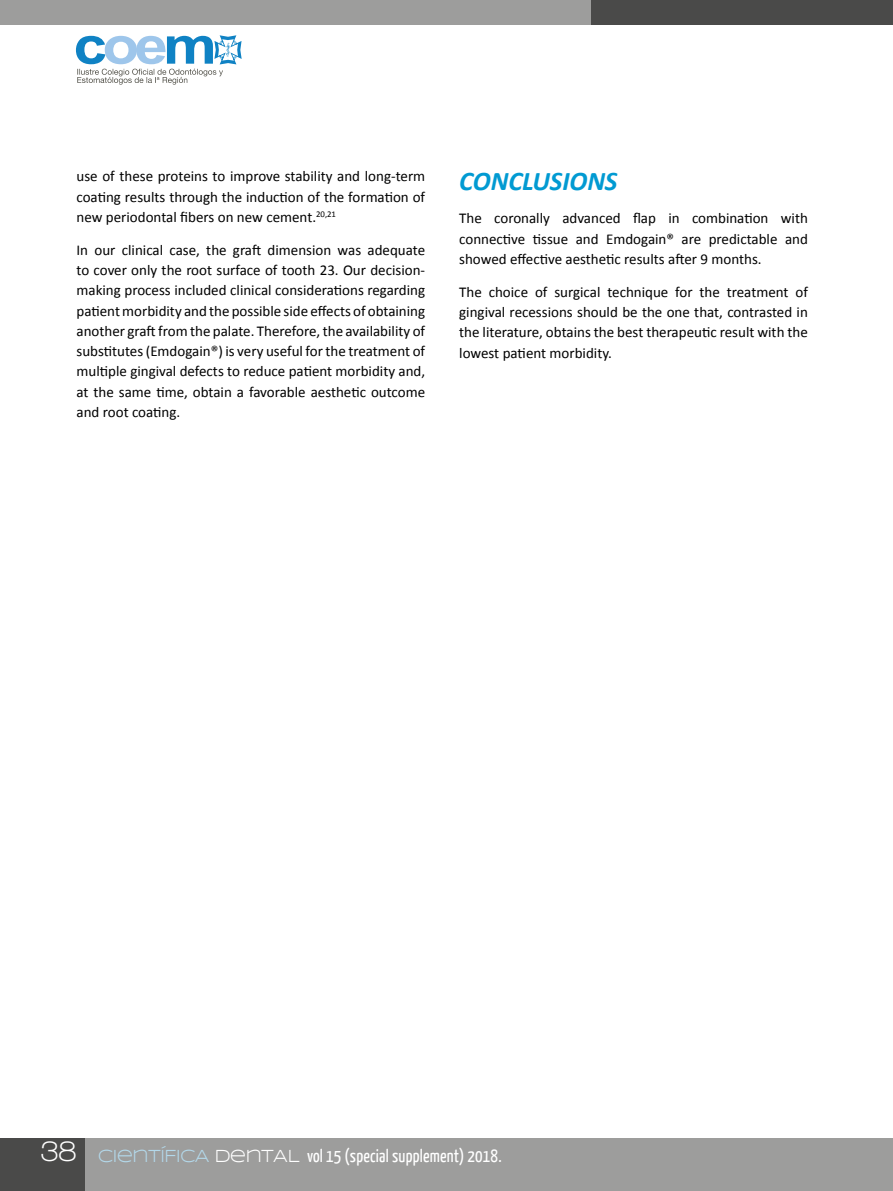
<style>
.page{position:relative;width:893px;height:1191px;background:#fff}
.page>*{position:absolute;margin:0;border:0;box-sizing:border-box;transform-origin:0 0}
.t1{font:italic 700 27px "Calibri";letter-spacing:-.005em;color:#019ad2}
.t2{font:18px "Yanone Kaffeesatz";letter-spacing:.01em;color:#fff}
.t3{font:15px/20.2px "Calibri";color:#000;text-align:justify}
.s1{font-family:"Walkway";font-weight:700;font-size:30px}
.s2{font-family:"Syncopate";color:#b3d8ea}
.s3{font-family:"Syncopate"}
</style>
<div class="page">
<div style="left:0;top:1138px;width:893px;height:53px;background:#9d9d9c"></div>
<div style="left:0;top:1138px;width:85px;height:53px;background:#4a4a49"></div>
<div style="left:0;top:0;width:893px;height:25px;background:#9d9d9c"></div>
<div style="left:591px;top:0;width:302px;height:25px;background:#4a4a49"></div>
<svg style="left:76px;top:35px;width:166px;height:50px"></svg>
<p class="t3" style="left:77px;top:166px;width:350px">use of these proteins to improve stability and long-term coating results through the induction of the formation of new periodontal fibers on new cement.<sup>20,21</sup></p>
<p class="t3" style="left:77px;top:240px;width:350px">In our clinical case, the graft dimension was adequate to cover only the root surface of tooth 23. Our decision&shy;making process included clinical considerations regarding patient morbidity and the possible side effects of obtaining another graft from the palate. Therefore, the availability of substitutes (Emdogain®) is very useful for the treatment of multiple gingival defects to reduce patient morbidity and, at the same time, obtain a favorable aesthetic outcome and root coating.</p>
<h1 class="t1" style="left:459px;top:164px;width:160px">CONCLUSIONS</h1>
<p class="t3" style="left:459px;top:208px;width:350px">The coronally advanced flap in combination with connective tissue and Emdogain® are predictable and showed effective aesthetic results after 9 months.</p>
<p class="t3" style="left:459px;top:282px;width:350px">The choice of surgical technique for the treatment of gingival recessions should be the one that, contrasted in the literature, obtains the best therapeutic result with the lowest patient morbidity.</p>
<p class="t2" style="left:41px;top:1144px;width:462px"><span class="s1">38</span> <span class="s2">CIENTÍFICA</span> <span class="s3">DENTAL</span> vol 15 (special supplement) 2018.</p>
</div>
